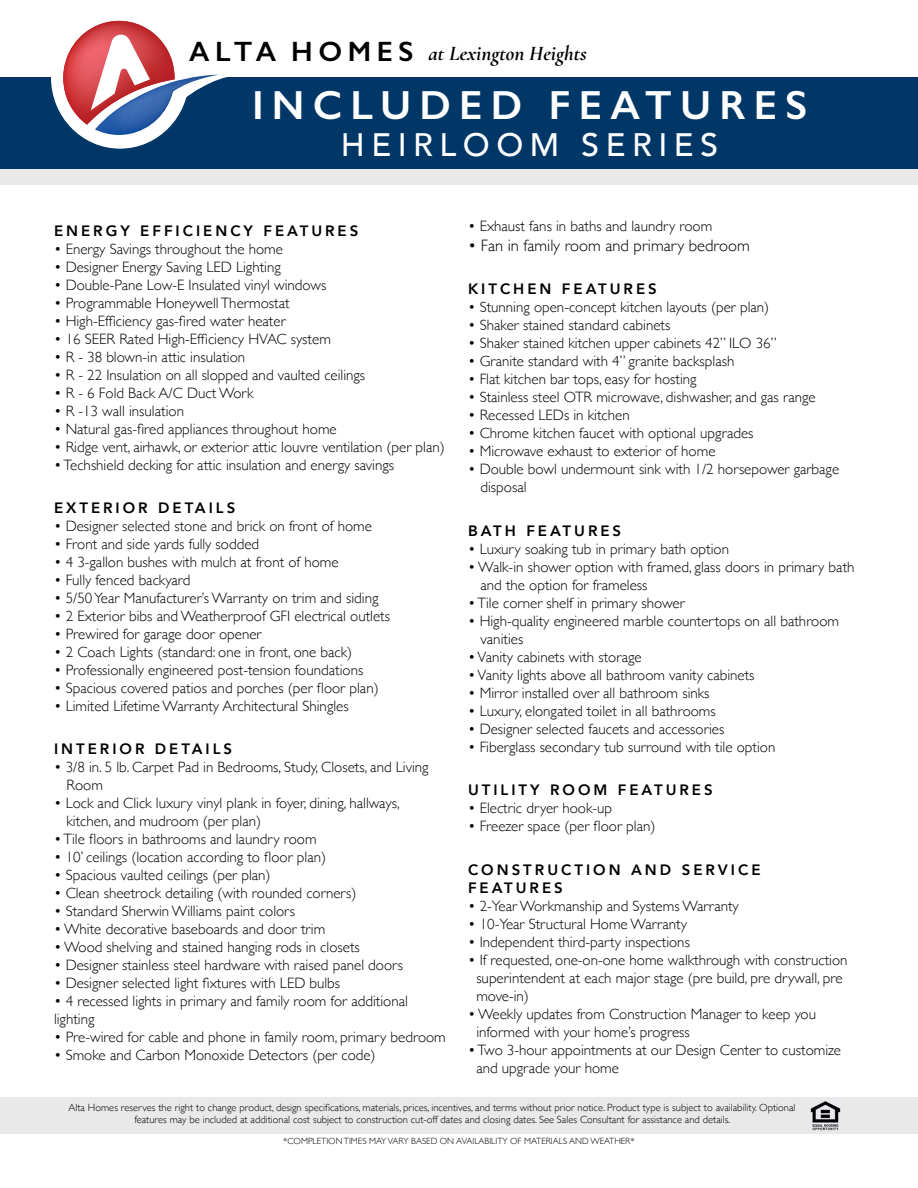
<style>
.page{position:relative;width:918px;height:1188px;background:#fff}
.page>*{position:absolute;margin:0;border:0;box-sizing:border-box;transform-origin:0 0}
.t1{font:600 40.8px "Gill Sans";letter-spacing:.2em;color:#fff}
.t2{font:500 32.4px "Avenir";letter-spacing:.2em;color:#fff}
.t3{font:600 28.05px "Gill Sans";letter-spacing:.2em;color:#000}
.t4{font:italic 700 21px "Cormorant Garamond";color:#000}
.t5{font:300 16.5px "Gill Sans";color:#000}
.t6{font:300 15px/18px "Gill Sans";color:#000}
.t7{font:800 15px/18px "Avenir";letter-spacing:.2em;color:#000}
.t8{font:300 10.5px/12.6px "Gill Sans";color:#000;text-align:center}
.t9{font:300 9px "Gill Sans";color:#000}
</style>
<div class="page">
<div style="left:0;top:1098px;width:918px;height:36px;background:#e9e9ea"></div>
<div style="left:0;top:77px;width:918px;height:93px;background:#003767"></div>
<div style="left:51px;top:6px;width:138px;height:143px;border:11px solid #fff;border-radius:50%"></div>
<svg style="left:63px;top:21px;width:164px;height:114px"></svg>
<div style="left:0;top:170px;width:918px;height:15px;background:#e9e9ea"></div>
<img style="left:810px;top:1101px;width:31px;height:30px">
<h3 class="t3" style="left:189px;top:34px;width:226px">ALTA HOMES</h3>
<h3 class="t4" style="left:429px;top:36px;width:160px">at Lexington Heights</h3>
<h1 class="t1" style="left:252px;top:80px;width:557px">INCLUDED FEATURES</h1>
<h2 class="t2" style="left:341px;top:117px;width:379px">HEIRLOOM SERIES</h2>
<p class="t7" style="left:54px;top:221px;width:306px">ENERGY EFFICIENCY FEATURES</p>
<p class="t6" style="left:54px;top:239px;width:231px">• Energy Savings throughout the home</p>
<p class="t6" style="left:54px;top:257px;width:228px">• Designer Energy Saving LED Lighting</p>
<p class="t6" style="left:54px;top:275px;width:274px">• Double-Pane Low-E Insulated vinyl windows</p>
<p class="t6" style="left:54px;top:293px;width:237px">• Programmable Honeywell Thermostat</p>
<p class="t6" style="left:54px;top:311px;width:233px">• High-Efficiency gas-fired water heater</p>
<p class="t6" style="left:54px;top:329px;width:278px">• 16 SEER Rated High-Efficiency HVAC system</p>
<p class="t6" style="left:54px;top:347px;width:193px">• R - 38 blown-in attic insulation</p>
<p class="t6" style="left:54px;top:365px;width:313px">• R - 22 Insulation on all slopped and vaulted ceilings</p>
<p class="t6" style="left:54px;top:383px;width:201px">• R - 6 Fold Back A/C Duct Work</p>
<p class="t6" style="left:54px;top:401px;width:132px">• R -13 wall insulation</p>
<p class="t6" style="left:54px;top:419px;width:284px">• Natural gas-fired appliances throughout home</p>
<p class="t6" style="left:54px;top:437px;width:392px">• Ridge vent, airhawk, or exterior attic louvre ventilation (per plan)</p>
<p class="t6" style="left:54px;top:455px;width:342px">• Techshield decking for attic insulation and energy savings</p>
<p class="t7" style="left:54px;top:499px;width:183px">EXTERIOR DETAILS</p>
<p class="t6" style="left:54px;top:516px;width:319px">• Designer selected stone and brick on front of home</p>
<p class="t6" style="left:54px;top:534px;width:207px">• Front and side yards fully sodded</p>
<p class="t6" style="left:54px;top:552px;width:286px">• 4 3-gallon bushes with mulch at front of home</p>
<p class="t6" style="left:54px;top:570px;width:138px">• Fully fenced backyard</p>
<p class="t6" style="left:54px;top:588px;width:326px">• 5/50 Year Manufacturer’s Warranty on trim and siding</p>
<p class="t6" style="left:54px;top:606px;width:338px">• 2 Exterior bibs and Weatherproof GFI electrical outlets</p>
<p class="t6" style="left:54px;top:624px;width:209px">• Prewired for garage door opener</p>
<p class="t6" style="left:54px;top:642px;width:300px">• 2 Coach Lights (standard: one in front, one back)</p>
<p class="t6" style="left:54px;top:660px;width:311px">• Professionally engineered post-tension foundations</p>
<p class="t6" style="left:54px;top:678px;width:326px">• Spacious covered patios and porches (per floor plan)</p>
<p class="t6" style="left:54px;top:696px;width:296px">• Limited Lifetime Warranty Architectural Shingles</p>
<p class="t7" style="left:54px;top:740px;width:180px">INTERIOR DETAILS</p>
<p class="t6" style="left:67px;top:758px;width:364px;text-indent:-13px">• 3/8 in. 5 lb. Carpet Pad in Bedrooms, Study, Closets, and Living<br>Room</p>
<p class="t6" style="left:67px;top:794px;width:335px;text-indent:-13px">• Lock and Click luxury vinyl plank in foyer, dining, hallways, kitchen, and mudroom (per plan)</p>
<p class="t6" style="left:54px;top:830px;width:264px">• Tile floors in bathrooms and laundry room</p>
<p class="t6" style="left:54px;top:848px;width:274px">• 10’ ceilings (location according to floor plan)</p>
<p class="t6" style="left:54px;top:866px;width:218px">• Spacious vaulted ceilings (per plan)</p>
<p class="t6" style="left:54px;top:884px;width:304px">• Clean sheetrock detailing (with rounded corners)</p>
<p class="t6" style="left:54px;top:902px;width:243px">• Standard Sherwin Williams paint colors</p>
<p class="t6" style="left:54px;top:920px;width:273px">• White decorative baseboards and door trim</p>
<p class="t6" style="left:54px;top:938px;width:307px">• Wood shelving and stained hanging rods in closets</p>
<p class="t6" style="left:54px;top:956px;width:351px">• Designer stainless steel hardware with raised panel doors</p>
<p class="t6" style="left:54px;top:974px;width:288px">• Designer selected light fixtures with LED bulbs</p>
<p class="t6" style="left:54px;top:992px;width:355px">• 4 recessed lights in primary and family room for additional lighting</p>
<p class="t6" style="left:54px;top:1028px;width:393px">• Pre-wired for cable and phone in family room, primary bedroom</p>
<p class="t6" style="left:54px;top:1046px;width:323px">• Smoke and Carbon Monoxide Detectors (per code)</p>
<p class="t6" style="left:468px;top:216px;width:246px">• Exhaust fans in baths and laundry room</p>
<p class="t5" style="left:468px;top:232px;width:283px">• Fan in family room and primary bedroom</p>
<p class="t7" style="left:468px;top:280px;width:190px">KITCHEN FEATURES</p>
<p class="t6" style="left:468px;top:298px;width:303px">• Stunning open-concept kitchen layouts (per plan)</p>
<p class="t6" style="left:468px;top:316px;width:204px">• Shaker stained standard cabinets</p>
<p class="t6" style="left:468px;top:334px;width:310px">• Shaker stained kitchen upper cabinets 42” ILO 36”</p>
<p class="t6" style="left:468px;top:352px;width:268px">• Granite standard with 4” granite backsplash</p>
<p class="t6" style="left:468px;top:370px;width:230px">• Flat kitchen bar tops, easy for hosting</p>
<p class="t6" style="left:468px;top:388px;width:349px">• Stainless steel OTR microwave, dishwasher, and gas range</p>
<p class="t6" style="left:468px;top:406px;width:163px">• Recessed LEDs in kitchen</p>
<p class="t6" style="left:468px;top:424px;width:287px">• Chrome kitchen faucet with optional upgrades</p>
<p class="t6" style="left:468px;top:442px;width:249px">• Microwave exhaust to exterior of home</p>
<p class="t6" style="left:481px;top:460px;width:360px;text-indent:-13px">• Double bowl undermount sink with 1/2 horsepower garbage disposal</p>
<p class="t7" style="left:468px;top:521px;width:155px">BATH FEATURES</p>
<p class="t6" style="left:468px;top:539px;width:263px">• Luxury soaking tub in primary bath option</p>
<p class="t6" style="left:481px;top:557px;width:376px;text-indent:-13px">• Walk-in shower option with framed, glass doors in primary bath and the option for frameless</p>
<p class="t6" style="left:468px;top:593px;width:218px">• Tile corner shelf in primary shower</p>
<p class="t6" style="left:481px;top:611px;width:360px;text-indent:-13px">• High-quality engineered marble countertops on all bathroom vanities</p>
<p class="t6" style="left:468px;top:647px;width:175px">• Vanity cabinets with storage</p>
<p class="t6" style="left:468px;top:665px;width:288px">• Vanity lights above all bathroom vanity cabinets</p>
<p class="t6" style="left:468px;top:683px;width:243px">• Mirror installed over all bathroom sinks</p>
<p class="t6" style="left:468px;top:701px;width:249px">• Luxury, elongated toilet in all bathrooms</p>
<p class="t6" style="left:468px;top:719px;width:258px">• Designer selected faucets and accessories</p>
<p class="t6" style="left:468px;top:737px;width:309px">• Fiberglass secondary tub surround with tile option</p>
<p class="t7" style="left:468px;top:781px;width:246px">UTILITY ROOM FEATURES</p>
<p class="t6" style="left:468px;top:799px;width:146px">• Electric dryer hook-up</p>
<p class="t6" style="left:468px;top:817px;width:189px">• Freezer space (per floor plan)</p>
<p class="t7" style="left:468px;top:860px;width:294px">CONSTRUCTION AND SERVICE<br>FEATURES</p>
<p class="t6" style="left:468px;top:896px;width:272px">• 2-Year Workmanship and Systems Warranty</p>
<p class="t6" style="left:468px;top:914px;width:221px">• 10-Year Structural Home Warranty</p>
<p class="t6" style="left:468px;top:932px;width:223px">• Independent third-party inspections</p>
<p class="t6" style="left:476px;top:950px;width:373px;text-indent:-8px">• If requested, one-on-one home walkthrough with construction superintendent at each major stage (pre build, pre drywall, pre move-in)</p>
<p class="t6" style="left:476px;top:1004px;width:341px;text-indent:-8px">• Weekly updates from Construction Manager to keep you informed with your home’s progress</p>
<p class="t6" style="left:476px;top:1040px;width:366px;text-indent:-8px">• Two 3-hour appointments at our Design Center to customize and upgrade your home</p>
<p class="t8" style="left:68px;top:1101px;width:729px">Alta Homes reserves the right to change product, design specifications, materials, prices, incentives, and terms without prior notice. Product type is subject to availability. Optional features may be included at additional cost subject to construction cut-off dates and closing dates. See Sales Consultant for assistance and details.</p>
<p class="t9" style="left:283px;top:1134px;width:353px">*COMPLETION TIMES MAY VARY BASED ON AVAILABILITY OF MATERIALS AND WEATHER*</p>
</div>
